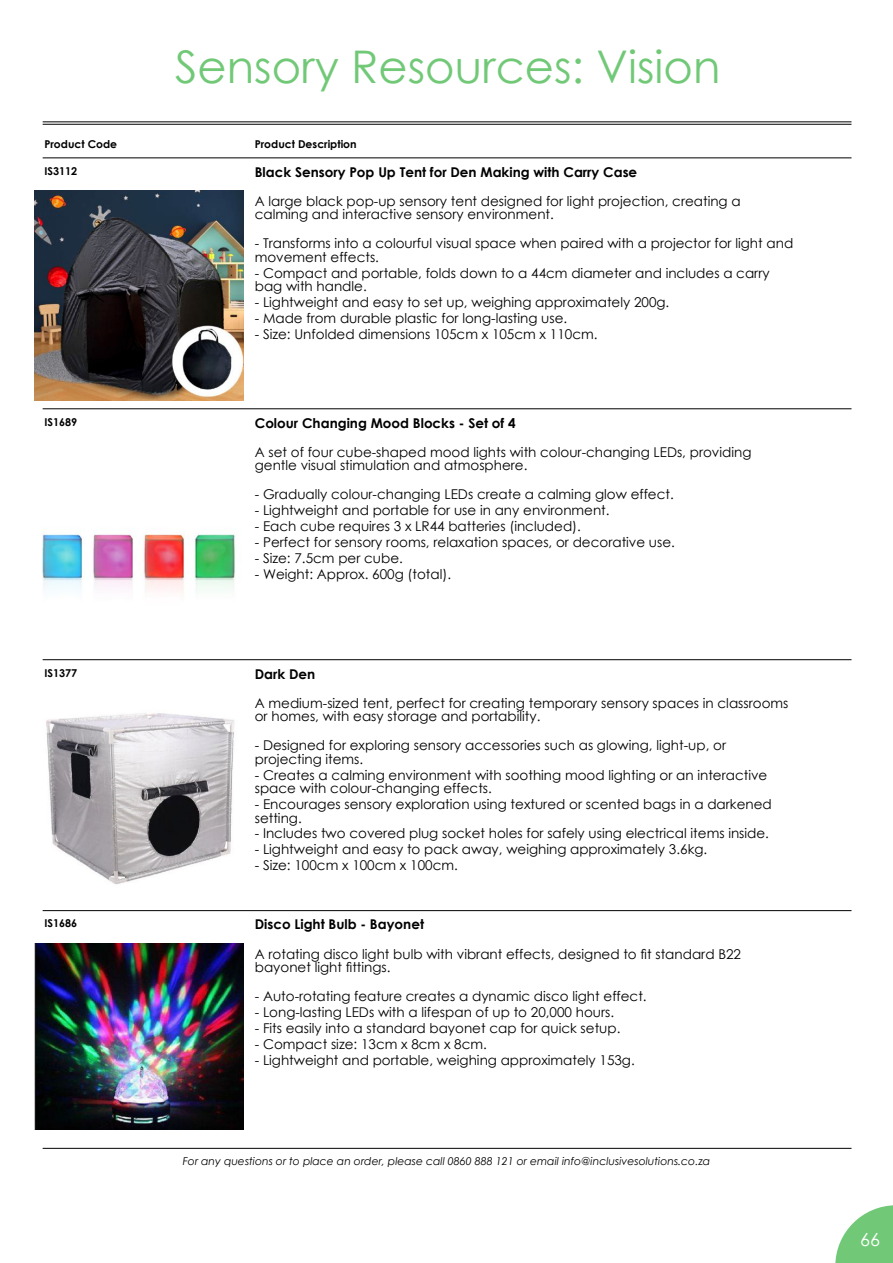
<style>
.page{position:relative;width:893px;height:1263px;background:#fff}
.page>*{position:absolute;margin:0;border:0;box-sizing:border-box;transform-origin:0 0}
.t1{font:45px "Century Gothic";color:#71c977}
.t2{font:18px "Century Gothic";color:#fff}
.t3{font:13.5px "Century Gothic";color:#000}
.t4{font:700 13.5px "Century Gothic";color:#000}
.t5{font:italic 10.8px "Century Gothic";color:#000}
.t6{font:700 10.8px "Century Gothic";color:#000}
</style>
<div class="page">
<hr style="left:43px;top:124px;width:808px;height:1px;background:#000">
<hr style="left:43px;top:122px;width:808px;height:1px;background:#000">
<hr style="left:43px;top:158px;width:808px;height:1px;background:#000">
<img style="left:35px;top:191px;width:209px;height:210px">
<hr style="left:43px;top:408px;width:808px;height:1px;background:#000">
<img style="left:42px;top:532px;width:193px;height:61px">
<hr style="left:43px;top:659px;width:808px;height:1px;background:#000">
<img style="left:46px;top:713px;width:188px;height:171px">
<hr style="left:43px;top:910px;width:808px;height:1px;background:#000">
<img style="left:35px;top:944px;width:209px;height:186px">
<hr style="left:43px;top:1148px;width:808px;height:1px;background:#000">
<svg style="left:835px;top:1205px;width:58px;height:58px"></svg>
<p class="t1" style="left:175px;top:49px;width:547px">Sensory Resources: Vision</p>
<p class="t6" style="left:44px;top:140px;width:74px">Product Code</p>
<p class="t6" style="left:255px;top:140px;width:103px">Product Description</p>
<p class="t6" style="left:44px;top:167px;width:34px">IS3112</p>
<p class="t4" style="left:255px;top:167px;width:384px">Black Sensory Pop Up Tent for Den Making with Carry Case</p>
<p class="t3" style="left:255px;top:196px;width:487px">A large black pop-up sensory tent designed for light projection, creating a</p>
<p class="t3" style="left:255px;top:209px;width:301px">calming and interactive sensory environment.</p>
<p class="t3" style="left:255px;top:238px;width:540px">- Transforms into a colourful visual space when paired with a projector for light and</p>
<p class="t3" style="left:255px;top:252px;width:126px">movement effects.</p>
<p class="t3" style="left:255px;top:268px;width:516px">- Compact and portable, folds down to a 44cm diameter and includes a carry</p>
<p class="t3" style="left:255px;top:281px;width:114px">bag with handle.</p>
<p class="t3" style="left:255px;top:297px;width:416px">- Lightweight and easy to set up, weighing approximately 200g.</p>
<p class="t3" style="left:255px;top:313px;width:314px">- Made from durable plastic for long-lasting use.</p>
<p class="t3" style="left:255px;top:329px;width:344px">- Size: Unfolded dimensions 105cm x 105cm x 110cm.</p>
<p class="t6" style="left:44px;top:417px;width:34px">IS1689</p>
<p class="t4" style="left:255px;top:417px;width:262px">Colour Changing Mood Blocks - Set of 4</p>
<p class="t3" style="left:255px;top:447px;width:498px">A set of four cube-shaped mood lights with colour-changing LEDs, providing</p>
<p class="t3" style="left:255px;top:460px;width:274px">gentle visual stimulation and atmosphere.</p>
<p class="t3" style="left:255px;top:489px;width:421px">- Gradually colour-changing LEDs create a calming glow effect.</p>
<p class="t3" style="left:255px;top:505px;width:356px">- Lightweight and portable for use in any environment.</p>
<p class="t3" style="left:255px;top:521px;width:328px">- Each cube requires 3 x LR44 batteries (included).</p>
<p class="t3" style="left:255px;top:537px;width:422px">- Perfect for sensory rooms, relaxation spaces, or decorative use.</p>
<p class="t3" style="left:255px;top:553px;width:150px">- Size: 7.5cm per cube.</p>
<p class="t3" style="left:255px;top:569px;width:198px">- Weight: Approx. 600g (total).</p>
<p class="t6" style="left:44px;top:668px;width:34px">IS1377</p>
<p class="t4" style="left:255px;top:668px;width:62px">Dark Den</p>
<p class="t3" style="left:255px;top:697px;width:535px">A medium-sized tent, perfect for creating temporary sensory spaces in classrooms</p>
<p class="t3" style="left:255px;top:711px;width:287px">or homes, with easy storage and portability.</p>
<p class="t3" style="left:255px;top:740px;width:473px">- Designed for exploring sensory accessories such as glowing, light-up, or</p>
<p class="t3" style="left:255px;top:754px;width:110px">projecting items.</p>
<p class="t3" style="left:255px;top:769px;width:514px">- Creates a calming environment with soothing mood lighting or an interactive</p>
<p class="t3" style="left:255px;top:783px;width:239px">space with colour-changing effects.</p>
<p class="t3" style="left:255px;top:799px;width:518px">- Encourages sensory exploration using textured or scented bags in a darkened</p>
<p class="t3" style="left:255px;top:812px;width:48px">setting.</p>
<p class="t3" style="left:255px;top:828px;width:516px">- Includes two covered plug socket holes for safely using electrical items inside.</p>
<p class="t3" style="left:255px;top:844px;width:454px">- Lightweight and easy to pack away, weighing approximately 3.6kg.</p>
<p class="t3" style="left:255px;top:860px;width:205px">- Size: 100cm x 100cm x 100cm.</p>
<p class="t6" style="left:44px;top:919px;width:34px">IS1686</p>
<p class="t4" style="left:255px;top:919px;width:171px">Disco Light Bulb - Bayonet</p>
<p class="t3" style="left:255px;top:948px;width:488px">A rotating disco light bulb with vibrant effects, designed to fit standard B22</p>
<p class="t3" style="left:255px;top:962px;width:137px">bayonet light fittings.</p>
<p class="t3" style="left:255px;top:991px;width:393px">- Auto-rotating feature creates a dynamic disco light effect.</p>
<p class="t3" style="left:255px;top:1007px;width:361px">- Long-lasting LEDs with a lifespan of up to 20,000 hours.</p>
<p class="t3" style="left:255px;top:1023px;width:367px">- Fits easily into a standard bayonet cap for quick setup.</p>
<p class="t3" style="left:255px;top:1039px;width:234px">- Compact size: 13cm x 8cm x 8cm.</p>
<p class="t3" style="left:255px;top:1055px;width:381px">- Lightweight and portable, weighing approximately 153g.</p>
<p class="t5" style="left:183px;top:1157px;width:529px">For any questions or to place an order, please call 0860 888 121 or email info@inclusivesolutions.co.za</p>
<h2 class="t2" style="left:860px;top:1227px;width:21px">66</h2>
</div>
